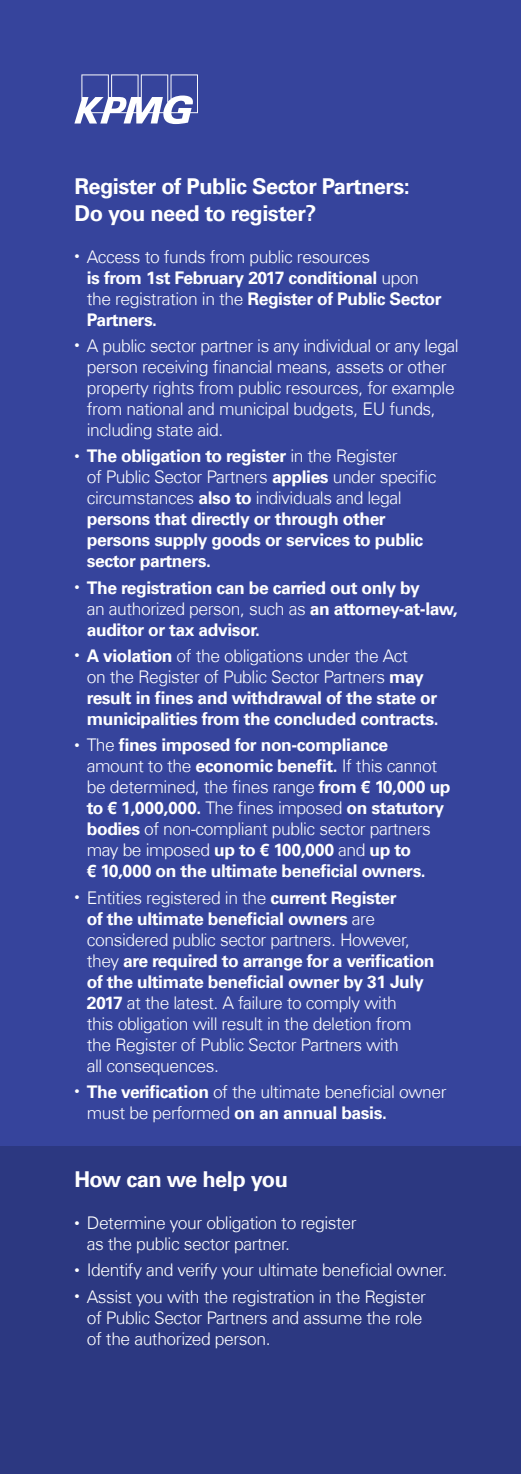
<style>
.page{position:relative;width:521px;height:1474px;background:#fff}
.page>*{position:absolute;margin:0;border:0;box-sizing:border-box;transform-origin:0 0}
.t1{font:700 21.88px/26.2px "Universfor KPMG";letter-spacing:-.025em;color:#fff}
.t2{font:700 17.5px/21px "Universfor KPMG";letter-spacing:-.025em;color:#fff}
.t3{font:300 17.5px/21px "Universfor KPMG";letter-spacing:-.025em;color:#fff}
.s1{font-weight:300;font-size:10.5px}
.s2{font-weight:300}
.s3{font-size:10.5px}
.s4{font-weight:700}
</style>
<div class="page">
<div style="left:0;top:0;width:521px;height:1473px;background:#36449c"></div>
<div style="left:0;top:1146px;width:521px;height:327px;background:#2c3881"></div>
<hr style="left:0;top:1146px;width:1px;height:327px;background:#e7e6f2">
<svg style="left:74px;top:74px;width:124px;height:50px"></svg>
<p class="t1" style="left:74px;top:174px;width:337px">Register of Public Sector Partners:<br>Do you need to register?</p>
<p class="t2" style="left:87px;top:246px;width:356px;text-indent:-12px"><span class="s1">•</span> <span class="s2">Access to funds from public resources<br></span>is from 1st February 2017 conditional <span class="s2">upon the registration in the</span> Register of Public Sector Partners.</p>
<p class="t3" style="left:87px;top:335px;width:373px;text-indent:-12px"><span class="s3">•</span> A public sector partner is any individual or any legal person receiving financial means, assets or other property rights from public resources, for example from national and municipal budgets, EU funds, including state aid.</p>
<p class="t2" style="left:87px;top:446px;width:351px;text-indent:-12px"><span class="s1">•</span> The obligation to register <span class="s2">in the Register<br>of Public Sector Partners</span> applies <span class="s2">under specific circumstances</span> also to <span class="s2">individuals and legal </span>persons that directly or through other persons supply goods or services to public sector partners.</p>
<p class="t2" style="left:87px;top:577px;width:372px;text-indent:-12px"><span class="s1">•</span> The registration can be carried out only by<br><span class="s2">an authorized person, such as</span> an attorney-at-law, auditor or tax advisor.</p>
<p class="t2" style="left:87px;top:645px;width:353px;text-indent:-12px"><span class="s1">•</span> A violation <span class="s2">of the obligations under the Act<br>on the Register of Public Sector Partners</span> may result in fines and withdrawal of the state or municipalities from the concluded contracts.</p>
<p class="t2" style="left:87px;top:734px;width:365px;text-indent:-12px"><span class="s1">•</span> <span class="s2">The</span> fines imposed for non-compliance<br><span class="s2">amount to the</span> economic benefit. <span class="s2">If this cannot be determined, the fines range</span> from € 10,000 up to € 1,000,000. <span class="s2">The fines imposed</span> on statutory bodies <span class="s2">of non-compliant public sector partners may be imposed</span> up to € 100,000 <span class="s2">and</span> up to<br>€ 10,000 on the ultimate beneficial owners.</p>
<p class="t3" style="left:87px;top:886px;width:349px;text-indent:-12px"><span class="s3">•</span> Entities registered in the <span class="s4">current Register<br>of the ultimate beneficial owners</span> are considered public sector partners. However, they <span class="s4">are required to arrange for a verification of the ultimate beneficial owner by 31 July 2017</span> at the latest. A failure to comply with<br>this obligation will result in the deletion from the Register of Public Sector Partners with<br>all consequences.</p>
<p class="t3" style="left:87px;top:1081px;width:361px;text-indent:-12px"><span class="s3">•</span> <span class="s4">The verification</span> of the ultimate beneficial owner must be performed <span class="s4">on an annual basis.</span></p>
<p class="t1" style="left:74px;top:1166px;width:215px">How can we help you</p>
<p class="t3" style="left:87px;top:1212px;width:271px;text-indent:-12px"><span class="s3">•</span> Determine your obligation to register as the public sector partner.</p>
<p class="t3" style="left:74px;top:1259px;width:374px"><span class="s3">•</span> Identify and verify your ultimate beneficial owner.</p>
<p class="t3" style="left:87px;top:1285px;width:341px;text-indent:-12px"><span class="s3">•</span> Assist you with the registration in the Register of Public Sector Partners and assume the role of the authorized person.</p>
</div>
